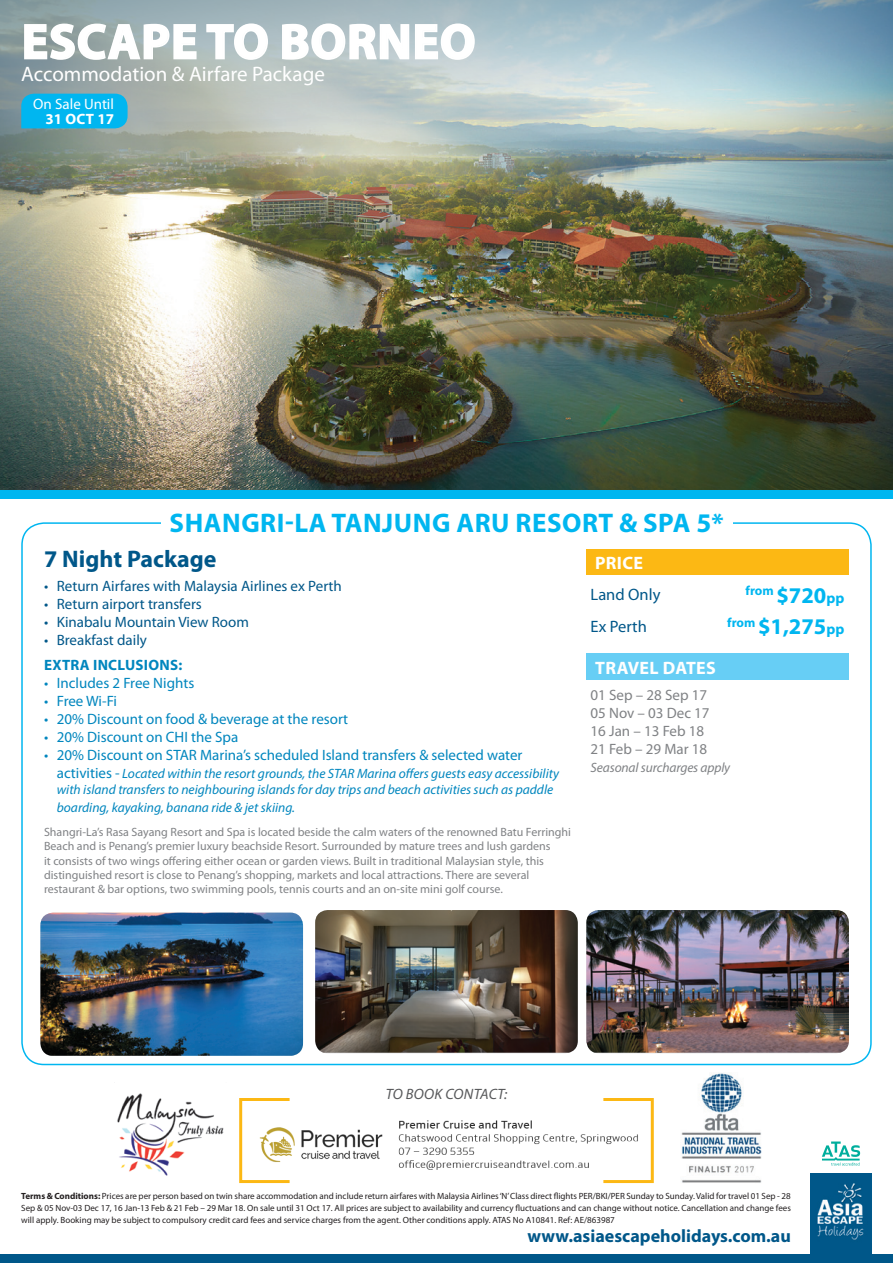
<style>
.page{position:relative;width:893px;height:1263px;background:#fff}
.page>*{position:absolute;margin:0;border:0;box-sizing:border-box;transform-origin:0 0}
.t1{font:700 49.5px "Myriad Pro";color:#fff}
.t2{font:700 27px "Myriad Pro";letter-spacing:.02em;color:#00b6f0}
.t3{font:700 24px "Myriad Pro";color:#005789}
.t4{font:700 22.5px "Myriad Pro";color:#00b6f0}
.t5{font:21px "Myriad Pro";color:#fff}
.t6{font:700 18px "Myriad Pro";color:#005789}
.t7{font:700 18px "Myriad Pro";color:#fff}
.t8{font:16.5px "Myriad Pro";color:#005789}
.t9{font:15px "Myriad Pro";color:#0086be}
.t10{font:15px "Myriad Pro";color:#005789}
.t11{font:15px/18px "Myriad Pro";color:#808285}
.t12{font:700 15px "Myriad Pro";letter-spacing:.02em;color:#0086be}
.t13{font:italic 15px "Myriad Pro";letter-spacing:.02em;color:#57585a}
.t14{font:15px "Myriad Pro";color:#fff}
.t15{font:700 15px "Myriad Pro";letter-spacing:.01em;color:#fff}
.t16{font:italic 13.5px/16.2px "Myriad Pro";color:#0086be}
.t17{font:italic 13.5px "Myriad Pro";letter-spacing:-.01em;color:#808285}
.t18{font:700 13.05px "Myriad Pro";color:#00b6f0}
.t19{font:12px/14.4px "Myriad Pro";color:#808285}
.t20{font:9px/12px "Myriad Pro";color:#231f20;text-align:justify}
.s1{font-style:normal;font-size:15px}
.s2{font-size:22.5px}
.s3{font-size:15px}
.s4{font-weight:700}
</style>
<div class="page">
<img style="left:0;top:217px;width:893px;height:273px">
<img style="left:0;top:0;width:893px;height:217px">
<div style="left:586px;top:653px;width:262px;height:27px;background:#67cef5"></div>
<div style="left:810px;top:1173px;width:62px;height:90px;background:#005789"></div>
<img style="left:817px;top:1183px;width:47px;height:57px">
<div style="left:0;top:1254px;width:893px;height:9px;background:#005789"></div>
<svg style="left:822px;top:1141px;width:38px;height:24px"></svg>
<div style="left:0;top:490px;width:893px;height:8px;background:#00b6f0"></div>
<img style="left:40px;top:913px;width:263px;height:143px">
<img style="left:315px;top:910px;width:263px;height:143px">
<img style="left:586px;top:910px;width:263px;height:143px">
<div style="left:586px;top:549px;width:263px;height:26px;background:#fcb814"></div>
<svg style="left:239px;top:1098px;width:415px;height:86px"></svg>
<svg style="left:23px;top:23px;width:175px;height:38px"></svg>
<svg style="left:205px;top:23px;width:64px;height:38px"></svg>
<svg style="left:281px;top:22px;width:195px;height:39px"></svg>
<div style="left:21px;top:94px;width:107px;height:34px;background:#00b6f0"></div>
<img style="left:117px;top:1093px;width:107px;height:83px">
<img style="left:681px;top:1073px;width:81px;height:110px">
<img style="left:244px;top:1098px;width:405px;height:86px">
<h1 class="t1" style="left:22px;top:9px;width:58px">Escape</h1>
<h1 class="t1" style="left:207px;top:9px;width:138px">to Borneo</h1>
<h3 class="t5" style="left:21px;top:61px;width:305px">Accommodation &amp; Airfare Package</h3>
<h3 class="t14" style="left:33px;top:95px;width:82px">On Sale Until</h3>
<h3 class="t15" style="left:46px;top:109px;width:70px">31 OcT 17</h3>
<h2 class="t2" style="left:170px;top:506px;width:380px">Shangri-La Tanjung Aru Resort</h2>
<h2 class="t2" style="left:619px;top:506px;width:106px">&amp; Spa 5*</h2>
<h3 class="t7" style="left:595px;top:551px;width:21px">Price</h3>
<h3 class="t3" style="left:44px;top:544px;width:174px">7 Night Package</h3>
<h3 class="t10" style="left:44px;top:577px;width:299px">• Return Airfares with Malaysia Airlines ex Perth</h3>
<h3 class="t10" style="left:44px;top:595px;width:159px">• Return airport transfers</h3>
<h3 class="t10" style="left:44px;top:613px;width:206px">• Kinabalu Mountain View Room</h3>
<h3 class="t10" style="left:44px;top:631px;width:104px">• Breakfast daily</h3>
<h3 class="t12" style="left:44px;top:655px;width:140px">EXTRA INCLUSIONS:</h3>
<h3 class="t9" style="left:44px;top:673px;width:152px">• Includes 2 Free Nights</h3>
<h3 class="t9" style="left:44px;top:691px;width:75px">• Free Wi-Fi</h3>
<h3 class="t9" style="left:44px;top:709px;width:306px">• 20% Discount on food &amp; beverage at the resort</h3>
<h3 class="t9" style="left:44px;top:727px;width:196px">• 20% Discount on CHI the Spa</h3>
<h3 class="t9" style="left:44px;top:745px;width:480px">• 20% Discount on STAR Marina’s scheduled Island transfers &amp; selected water</h3>
<h3 class="t16" style="left:57px;top:765px;width:504px"><span class="s1">activities -</span> Located within the resort grounds, the STAR Marina offers guests easy accessibility with island transfers to neighbouring islands for day trips and beach activities such as paddle</h3>
<h3 class="t16" style="left:57px;top:799px;width:240px">boarding, kayaking, banana ride &amp; jet skiing.</h3>
<p class="t19" style="left:44px;top:824px;width:528px">Shangri-La’s Rasa Sayang Resort and Spa is located beside the calm waters of the renowned Batu Ferringhi Beach and is Penang’s premier luxury beachside Resort. Surrounded by mature trees and lush gardens<br>it consists of two wings offering either ocean or garden views. Built in traditional Malaysian style, this distinguished resort is close to Penang’s shopping, markets and local attractions. There are several restaurant &amp; bar options, two swimming pools, tennis courts and an on-site mini golf course.</p>
<h3 class="t8" style="left:591px;top:584px;width:71px">Land Only</h3>
<h3 class="t18" style="left:746px;top:582px;width:100px">from <span class="s2">$720</span><span class="s3">pp</span></h3>
<h3 class="t8" style="left:591px;top:616px;width:58px">Ex Perth</h3>
<h3 class="t4" style="left:727px;top:612px;width:119px"><sup>from</sup> $1,275<span class="s3">pp</span></h3>
<h3 class="t7" style="left:595px;top:656px;width:84px">travel dates</h3>
<h3 class="t11" style="left:591px;top:686px;width:121px">01 Sep – 28 Sep 17<br>05 Nov – 03 Dec 17<br>16 Jan – 13 Feb 18<br>21 Feb – 29 Mar 18</h3>
<h3 class="t17" style="left:591px;top:759px;width:141px">Seasonal surcharges apply</h3>
<h3 class="t13" style="left:386px;top:1085px;width:123px">To book conta ct:</h3>
<p class="t20" style="left:21px;top:1190px;width:771px"><span class="s4">Terms &amp; Conditions:</span> Prices are per person based on twin share accommodation and include return airfares with Malaysia Airlines‘N’Class direct flights PER/BKI/PER Sunday to Sunday. Valid for travel 01 Sep - 28<br>Sep &amp; 05 Nov-03 Dec 17, 16 Jan-13 Feb &amp; 21 Feb – 29 Mar 18. On sale until 31 Oct 17. All prices are subject to availability and currency fluctuations and can change without notice. Cancellation and change fees will apply. Booking may be subject to compulsory credit card fees and service charges from the agent. Other conditions apply. ATAS No A10841. Ref: AE/863987</p>
<h3 class="t6" style="left:528px;top:1224px;width:265px">www.asiaescapeholidays.com.au</h3>
</div>
